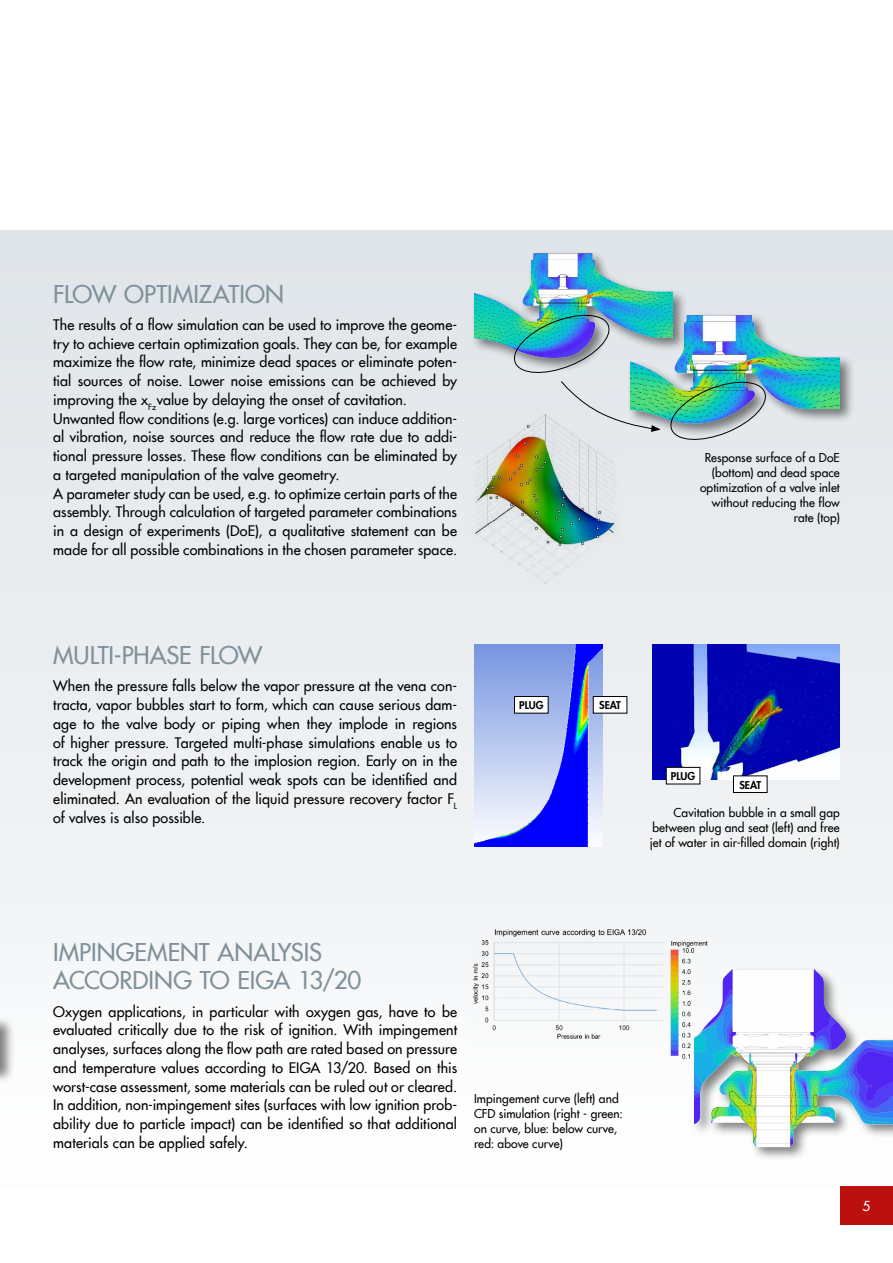
<style>
.page{position:relative;width:893px;height:1263px;background:#fff}
.page>*{position:absolute;margin:0;border:0;box-sizing:border-box;transform-origin:0 0}
.t1{font:500 24px/28.8px "Futura Com";color:#80919b}
.t2{font:500 14.25px/18.8px "Futura Com";letter-spacing:.01em;color:#000;text-align:justify}
.t3{font:500 13.5px "Futura Com";color:#fff}
.t4{font:500 12px/15px "Futura Com";letter-spacing:.005em;color:#000;text-align:right}
.t5{font:800 10.5px "Futura Com";color:#000}
</style>
<div class="page">
<div style="left:840px;top:1186px;width:53px;height:39px;background:#bc100f"></div>
<div style="left:0;top:230px;width:893px;height:956px;background:linear-gradient(to bottom,#dee3e8,#fcfdfd)"></div>
<div style="left:0;top:930px;width:15px;height:181px;background:#000;opacity:.5"></div>
<div style="left:627px;top:312px;width:228px;height:126px;background:#000;opacity:.5"></div>
<img style="left:630px;top:305px;width:210px;height:129px">
<div style="left:471px;top:250px;width:217px;height:122px;background:#000;opacity:.5"></div>
<img style="left:474px;top:234px;width:199px;height:136px">
<img style="left:474px;top:644px;width:129px;height:203px">
<img style="left:653px;top:644px;width:187px;height:136px">
<img style="left:669px;top:939px;width:40px;height:120px">
<div style="left:691px;top:966px;width:202px;height:196px;background:#000;opacity:.5"></div>
<img style="left:694px;top:964px;width:199px;height:187px">
<img style="left:471px;top:925px;width:201px;height:118px">
<div style="left:514px;top:696px;width:34px;height:17px;background:#fff"></div>
<div style="left:514px;top:696px;width:34px;height:17px;border:1px solid #000"></div>
<div style="left:666px;top:767px;width:34px;height:17px;background:#fff"></div>
<div style="left:666px;top:767px;width:34px;height:17px;border:1px solid #000"></div>
<div style="left:593px;top:696px;width:34px;height:17px;background:#fff"></div>
<div style="left:593px;top:696px;width:34px;height:17px;border:1px solid #000"></div>
<div style="left:733px;top:776px;width:34px;height:16px;background:#fff"></div>
<div style="left:733px;top:776px;width:34px;height:17px;border:1px solid #000"></div>
<img style="left:667px;top:379px;width:102px;height:64px">
<img style="left:510px;top:312px;width:151px;height:120px">
<img style="left:471px;top:407px;width:149px;height:185px">
<h1 class="t1" style="left:53px;top:278px;width:232px">FLOW OPTIMIZATION</h1>
<p class="t2" style="left:53px;top:314px;width:405px;text-align:left">The results of a flow simulation can be used to improve the geome&shy;try to achieve certain optimization goals. They can be, for example maximize the flow rate, minimize dead spaces or eliminate poten&shy;tial sources of noise. Lower noise emissions can be achieved by improving the x<sub>Fz</sub>value by delaying the onset of cavitation.<br>Unwanted flow conditions (e.g. large vortices) can induce addition&shy;al vibration, noise sources and reduce the flow rate due to addi&shy;tional pressure losses. These flow conditions can be eliminated by a targeted manipulation of the valve geometry.<br>A parameter study can be used, e.g. to optimize certain parts of the assembly. Through calculation of targeted parameter combinations in a design of experiments (DoE), a qualitative statement can be made for all possible combinations in the chosen parameter space.</p>
<h1 class="t1" style="left:53px;top:640px;width:211px">MULTI-PHASE FLOW</h1>
<p class="t2" style="left:53px;top:676px;width:405px">When the pressure falls below the vapor pressure at the vena con&shy;tracta, vapor bubbles start to form, which can cause serious dam&shy;age to the valve body or piping when they implode in regions of higher pressure. Targeted multi-phase simulations enable us to track the origin and path to the implosion region. Early on in the development process, potential weak spots can be identified and eliminated. An evaluation of the liquid pressure recovery factor F<sub>L </sub>of valves is also possible.</p>
<p class="t4" style="left:700px;top:449px;width:141px">Response surface of a DoE (bottom) and dead space optimization of a valve inlet without reducing the flow rate (top)</p>
<p class="t5" style="left:519px;top:697px;width:26px">PLUG</p>
<p class="t5" style="left:599px;top:697px;width:23px">SEAT</p>
<p class="t5" style="left:671px;top:768px;width:26px">PLUG</p>
<p class="t5" style="left:739px;top:777px;width:23px">SEAT</p>
<p class="t4" style="left:650px;top:804px;width:191px;text-align:justify;text-indent:24px">Cavitation bubble in a small gap between plug and seat (left) and free jet of water in air-filled domain (right)</p>
<h1 class="t1" style="left:53px;top:936px;width:310px">IMPINGEMENT ANALYSIS<br>ACCORDING TO EIGA 13/20</h1>
<p class="t2" style="left:53px;top:1001px;width:406px">Oxygen applications, in particular with oxygen gas, have to be evaluated critically due to the risk of ignition. With impingement analyses, surfaces along the flow path are rated based on pressure and temperature values according to EIGA 13/20. Based on this worst-case assessment, some materials can be ruled out or cleared.<br>In addition, non-impingement sites (surfaces with low ignition prob&shy;ability due to particle impact) can be identified so that additional materials can be applied safely.</p>
<p class="t4" style="left:474px;top:1091px;width:150px;text-align:left">Impingement curve (left) and<br>CFD simulation (right - green: on curve, blue: below curve, red: above curve)</p>
<p class="t3" style="left:862px;top:1196px;width:9px">5</p>
</div>
